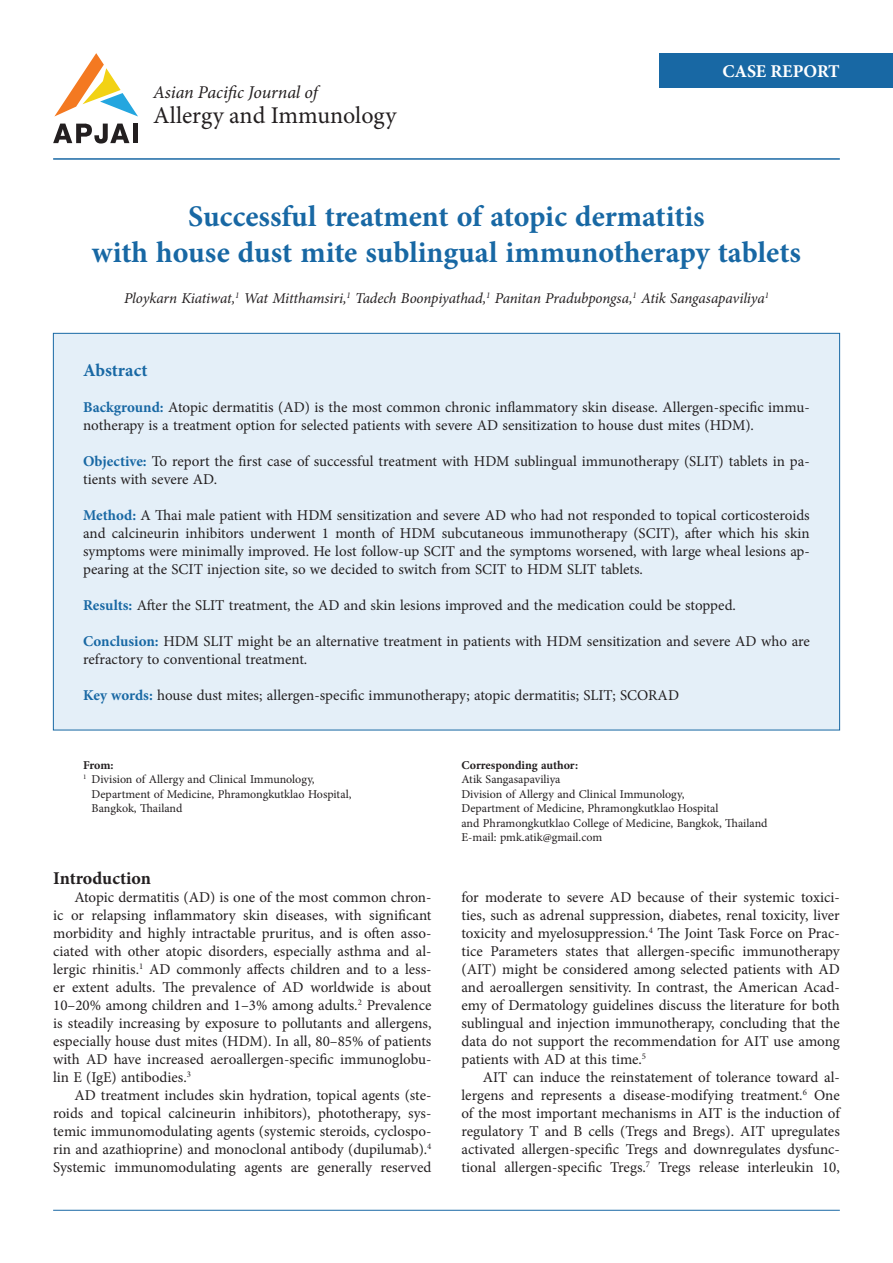
<style>
.page{position:relative;width:893px;height:1263px;background:#fff}
.page>*{position:absolute;margin:0;border:0;box-sizing:border-box;transform-origin:0 0}
.t1{font:700 30px "Minion Pro";color:#1868a4}
.t2{font:24px "Minion Pro";color:#231f20}
.t3{font:italic 18px "Minion Pro";letter-spacing:-.01em;color:#231f20}
.t4{font:700 18px "Minion Pro";letter-spacing:-.005em;color:#231f20}
.t5{font:700 18px "Minion Pro";letter-spacing:-.005em;color:#fff}
.t6{font:700 18px "Minion Pro";color:#1868a4}
.t7{font:15px/18px "Minion Pro";color:#231f20;text-align:justify}
.t8{font:italic 15px "Minion Pro";letter-spacing:-.01em;color:#231f20}
.t9{font:12px/14.4px "Minion Pro";color:#231f20}
.t10{font:700 12px "Minion Pro";letter-spacing:-.005em;color:#231f20}
.s1{font-weight:700;color:#1868a4}
</style>
<div class="page">
<div style="left:53px;top:333px;width:787px;height:397px;background:#e4eff8;border:1px solid #1868a4"></div>
<div style="left:659px;top:53px;width:234px;height:34px;background:#1868a4"></div>
<svg style="left:54px;top:53px;width:84px;height:63px"></svg>
<div style="left:133px;top:124px;width:5px;height:19px;background:#231f20"></div>
<svg style="left:53px;top:123px;width:76px;height:21px"></svg>
<hr style="left:53px;top:158px;width:787px;height:2px;background:#1868a4">
<hr style="left:53px;top:1210px;width:787px;height:1px;background:#1868a4">
<p class="t3" style="left:153px;top:80px;width:166px">Asian Pacific Journal of</p>
<p class="t2" style="left:153px;top:100px;width:245px">Allergy and Immunology</p>
<p class="t5" style="left:722px;top:58px;width:119px">CASE REPORT</p>
<p class="t1" style="left:188px;top:195px;width:518px">Successful treatment of atopic dermatitis</p>
<p class="t1" style="left:92px;top:231px;width:711px">with house dust mite sublingual immunotherapy tablets</p>
<p class="t8" style="left:124px;top:288px;width:646px">Ploykarn Kiatiwat,<sup>1</sup> Wat Mitthamsiri,<sup>1</sup> Tadech Boonpiyathad,<sup>1</sup> Panitan Pradubpongsa,<sup>1</sup> Atik Sangasapaviliya<sup>1</sup></p>
<p class="t6" style="left:83px;top:358px;width:66px">Abstract</p>
<p class="t7" style="left:83px;top:398px;width:728px"><span class="s1">Background:</span> Atopic dermatitis (AD) is the most common chronic inflammatory skin disease. Allergen-specific immu&shy;notherapy is a treatment option for selected patients with severe AD sensitization to house dust mites (HDM).</p>
<p class="t7" style="left:83px;top:452px;width:728px"><span class="s1">Objective:</span> To report the first case of successful treatment with HDM sublingual immunotherapy (SLIT) tablets in pa&shy;tients with severe AD.</p>
<p class="t7" style="left:83px;top:506px;width:728px"><span class="s1">Method:</span> A Thai male patient with HDM sensitization and severe AD who had not responded to topical corticosteroids and calcineurin inhibitors underwent 1 month of HDM subcutaneous immunotherapy (SCIT), after which his skin symptoms were minimally improved. He lost follow-up SCIT and the symptoms worsened, with large wheal lesions ap&shy;pearing at the SCIT injection site, so we decided to switch from SCIT to HDM SLIT tablets.</p>
<p class="t7" style="left:83px;top:596px;width:654px"><span class="s1">Results:</span> After the SLIT treatment, the AD and skin lesions improved and the medication could be stopped.</p>
<p class="t7" style="left:83px;top:632px;width:728px"><span class="s1">Conclusion:</span> HDM SLIT might be an alternative treatment in patients with HDM sensitization and severe AD who are refractory to conventional treatment.</p>
<p class="t7" style="left:83px;top:686px;width:597px"><span class="s1">Key words:</span> house dust mites; allergen-specific immunotherapy; atopic dermatitis; SLIT; SCORAD</p>
<p class="t10" style="left:83px;top:757px;width:32px">From:</p>
<p class="t9" style="left:92px;top:772px;width:261px;text-indent:-9px"><sup>1</sup> Division of Allergy and Clinical Immunology,<br>Department of Medicine, Phramongkutklao Hospital,<br>Bangkok, Thailand</p>
<p class="t4" style="left:53px;top:866px;width:99px">Introduction</p>
<p class="t7" style="left:53px;top:888px;width:380px;text-indent:21px">Atopic dermatitis (AD) is one of the most common chron&shy;ic or relapsing inflammatory skin diseases, with significant morbidity and highly intractable pruritus, and is often asso&shy;ciated with other atopic disorders, especially asthma and al&shy;lergic rhinitis.<sup>1</sup> AD commonly affects children and to a less&shy;er extent adults. The prevalence of AD worldwide is about 10–20% among children and 1–3% among adults.<sup>2</sup> Prevalence is steadily increasing by exposure to pollutants and allergens, especially house dust mites (HDM). In all, 80–85% of patients with AD have increased aeroallergen-specific immunoglobu&shy;lin E (IgE) antibodies.<sup>3</sup></p>
<p class="t7" style="left:53px;top:1086px;width:380px;text-indent:21px">AD treatment includes skin hydration, topical agents (ste&shy;roids and topical calcineurin inhibitors), phototherapy, sys&shy;temic immunomodulating agents (systemic steroids, cyclospo&shy;rin and azathioprine) and monoclonal antibody (dupilumab).<sup>4<br></sup>Systemic immunomodulating agents are generally reserved</p>
<p class="t10" style="left:461px;top:757px;width:118px">Corresponding author:</p>
<p class="t9" style="left:461px;top:772px;width:101px">Atik Sangasapaviliya</p>
<p class="t9" style="left:461px;top:787px;width:225px">Division of Allergy and Clinical Immunology,</p>
<p class="t9" style="left:461px;top:801px;width:259px">Department of Medicine, Phramongkutklao Hospital</p>
<p class="t9" style="left:461px;top:816px;width:308px">and Phramongkutklao College of Medicine, Bangkok, Thailand</p>
<p class="t9" style="left:461px;top:830px;width:142px">E-mail: pmk.atik@gmail.com</p>
<p class="t7" style="left:461px;top:888px;width:380px">for moderate to severe AD because of their systemic toxici&shy;ties, such as adrenal suppression, diabetes, renal toxicity, liver toxicity and myelosuppression.<sup>4</sup> The Joint Task Force on Prac&shy;tice Parameters states that allergen-specific immunotherapy (AIT) might be considered among selected patients with AD and aeroallergen sensitivity. In contrast, the American Acad&shy;emy of Dermatology guidelines discuss the literature for both sublingual and injection immunotherapy, concluding that the data do not support the recommendation for AIT use among patients with AD at this time.<sup>5</sup></p>
<p class="t7" style="left:461px;top:1068px;width:380px;text-indent:21px">AIT can induce the reinstatement of tolerance toward al&shy;lergens and represents a disease-modifying treatment.<sup>6</sup> One of the most important mechanisms in AIT is the induction of regulatory T and B cells (Tregs and Bregs). AIT upregulates activated allergen-specific Tregs and downregulates dysfunc&shy;tional allergen-specific Tregs.<sup>7</sup> Tregs release interleukin 10,</p>
</div>
